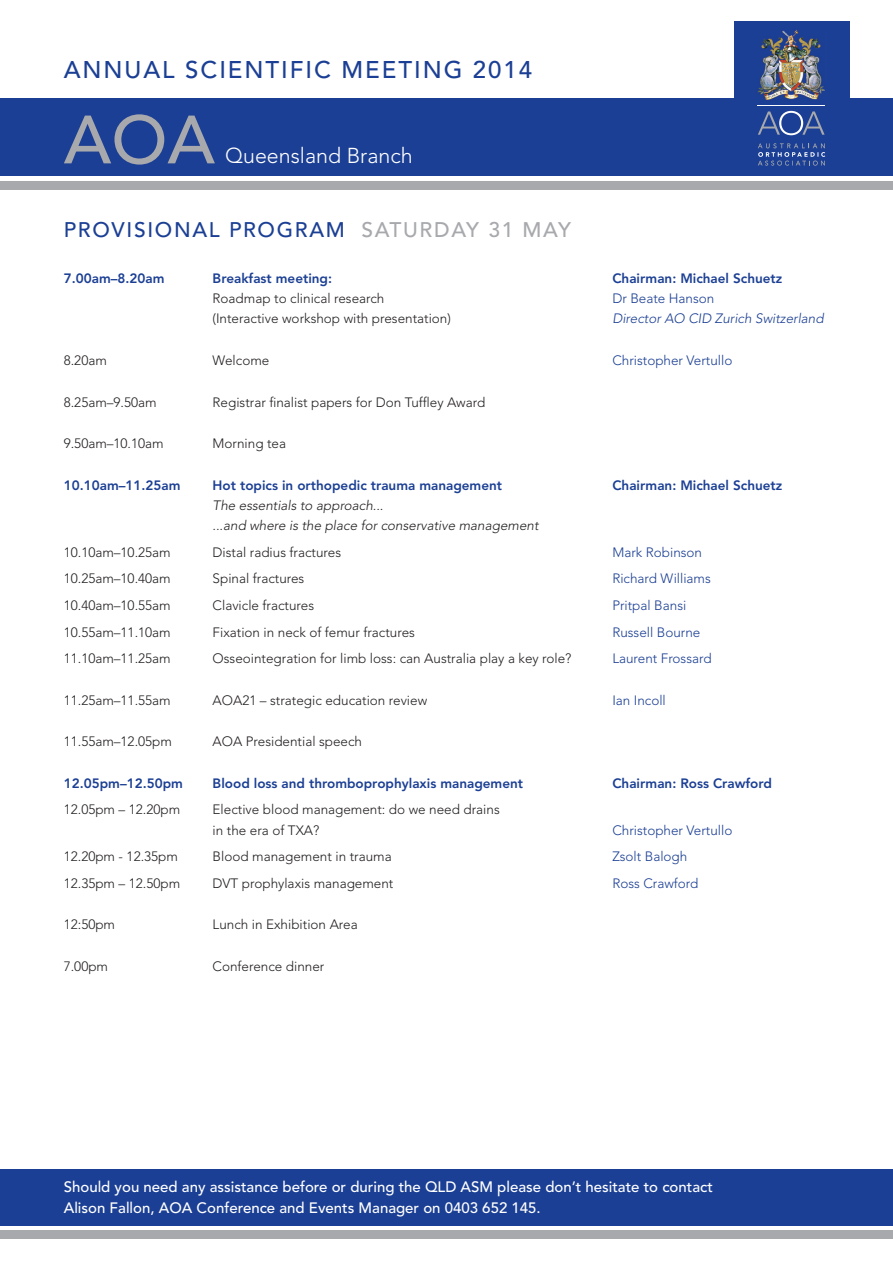
<style>
.page{position:relative;width:893px;height:1263px;background:#fff}
.page>*{position:absolute;margin:0;border:0;box-sizing:border-box;transform-origin:0 0}
.t1{font:500 67.5px "Avenir";color:#a8a9ad}
.t2{font:500 24px "Avenir";letter-spacing:.08em;color:#1b3f94}
.t3{font:300 21.45px "Avenir";color:#fff}
.t4{font:500 21px "Avenir";letter-spacing:.08em;color:#1b3f94}
.t5{font:500 15px/21px "Avenir";color:#fff}
.t6{font:300 13.5px/20.2px "Avenir";color:#231f20}
.t7{font:800 13.5px "Avenir";color:#1b3f94}
.t8{font:300 13.5px "Avenir";color:#1b3f94}
.t9{font:italic 300 13.5px/20.2px "Avenir";color:#231f20}
.t10{font:italic 300 13.5px "Avenir";color:#1b3f94}
.s1{color:#a8a9ad}
</style>
<div class="page">
<div style="left:0;top:98px;width:893px;height:78px;background:#1b3f94"></div>
<div style="left:734px;top:21px;width:116px;height:152px;background:#1b3f94"></div>
<svg style="left:758px;top:143px;width:67px;height:23px"></svg>
<svg style="left:758px;top:111px;width:67px;height:24px"></svg>
<img style="left:757px;top:30px;width:68px;height:70px">
<hr style="left:758px;top:105px;width:67px;height:1px;background:#fff">
<div style="left:0;top:181px;width:893px;height:9px;background:#a8a9ad"></div>
<div style="left:0;top:1169px;width:893px;height:56px;background:#1b3f94"></div>
<div style="left:0;top:1230px;width:893px;height:9px;background:#a8a9ad"></div>
<p class="t2" style="left:64px;top:56px;width:470px">ANNUAL SCIENTIFIC MEETING 2014</p>
<p class="t1" style="left:64px;top:101px;width:153px">AOA</p>
<p class="t3" style="left:225px;top:143px;width:189px">Queensland Branch</p>
<p class="t4" style="left:64px;top:218px;width:509px">PROVISIONAL PROGRAM <span class="s1">SATURDAY 31 MAY</span></p>
<p class="t7" style="left:64px;top:270px;width:102px">7.00am–8.20am</p>
<p class="t7" style="left:213px;top:270px;width:121px">Breakfast meeting:</p>
<p class="t7" style="left:612px;top:270px;width:172px">Chairman: Michael Schuetz</p>
<p class="t6" style="left:213px;top:288px;width:173px">Roadmap to clinical research</p>
<p class="t8" style="left:612px;top:291px;width:104px">Dr Beate Hanson</p>
<p class="t6" style="left:213px;top:309px;width:240px">(Interactive workshop with presentation)</p>
<p class="t10" style="left:612px;top:311px;width:213px">Director AO CID Zurich Switzerland</p>
<p class="t6" style="left:64px;top:350px;width:45px">8.20am</p>
<p class="t6" style="left:213px;top:350px;width:58px">Welcome</p>
<p class="t8" style="left:612px;top:352px;width:122px">Christopher Vertullo</p>
<p class="t6" style="left:64px;top:392px;width:94px">8.25am–9.50am</p>
<p class="t6" style="left:213px;top:392px;width:274px">Registrar finalist papers for Don Tuffley Award</p>
<p class="t6" style="left:64px;top:433px;width:101px">9.50am–10.10am</p>
<p class="t6" style="left:213px;top:433px;width:75px">Morning tea</p>
<p class="t7" style="left:64px;top:477px;width:118px">10.10am–11.25am</p>
<p class="t7" style="left:213px;top:477px;width:291px">Hot topics in orthopedic trauma management</p>
<p class="t7" style="left:612px;top:477px;width:172px">Chairman: Michael Schuetz</p>
<p class="t9" style="left:213px;top:495px;width:327px">The essentials to approach...<br>...and where is the place for conservative management</p>
<p class="t6" style="left:64px;top:542px;width:108px">10.10am–10.25am</p>
<p class="t6" style="left:213px;top:542px;width:130px">Distal radius fractures</p>
<p class="t8" style="left:612px;top:544px;width:91px">Mark Robinson</p>
<p class="t6" style="left:64px;top:568px;width:108px">10.25am–10.40am</p>
<p class="t6" style="left:213px;top:568px;width:93px">Spinal fractures</p>
<p class="t8" style="left:612px;top:571px;width:100px">Richard Williams</p>
<p class="t6" style="left:64px;top:595px;width:108px">10.40am–10.55am</p>
<p class="t6" style="left:213px;top:595px;width:103px">Clavicle fractures</p>
<p class="t8" style="left:612px;top:597px;width:75px">Pritpal Bansi</p>
<p class="t6" style="left:64px;top:622px;width:108px">10.55am–11.10am</p>
<p class="t6" style="left:213px;top:622px;width:204px">Fixation in neck of femur fractures</p>
<p class="t8" style="left:612px;top:624px;width:90px">Russell Bourne</p>
<p class="t6" style="left:64px;top:648px;width:108px">11.10am–11.25am</p>
<p class="t6" style="left:213px;top:648px;width:360px">Osseointegration for limb loss: can Australia play a key role?</p>
<p class="t8" style="left:612px;top:651px;width:101px">Laurent Frossard</p>
<p class="t6" style="left:64px;top:690px;width:108px">11.25am–11.55am</p>
<p class="t6" style="left:213px;top:690px;width:216px">AOA21 – strategic education review</p>
<p class="t8" style="left:612px;top:692px;width:55px">Ian Incoll</p>
<p class="t6" style="left:64px;top:731px;width:110px">11.55am–12.05pm</p>
<p class="t6" style="left:213px;top:731px;width:151px">AOA Presidential speech</p>
<p class="t7" style="left:64px;top:775px;width:121px">12.05pm–12.50pm</p>
<p class="t7" style="left:213px;top:775px;width:312px">Blood loss and thromboprophylaxis management</p>
<p class="t7" style="left:612px;top:775px;width:161px">Chairman: Ross Crawford</p>
<p class="t6" style="left:64px;top:799px;width:118px">12.05pm – 12.20pm</p>
<p class="t6" style="left:213px;top:799px;width:289px">Elective blood management: do we need drains in the era of TXA?</p>
<p class="t8" style="left:612px;top:822px;width:122px">Christopher Vertullo</p>
<p class="t6" style="left:64px;top:846px;width:116px">12.20pm - 12.35pm</p>
<p class="t6" style="left:213px;top:846px;width:181px">Blood management in trauma</p>
<p class="t8" style="left:612px;top:849px;width:77px">Zsolt Balogh</p>
<p class="t6" style="left:64px;top:873px;width:118px">12.35pm – 12.50pm</p>
<p class="t6" style="left:213px;top:873px;width:182px">DVT prophylaxis management</p>
<p class="t8" style="left:612px;top:875px;width:88px">Ross Crawford</p>
<p class="t6" style="left:64px;top:915px;width:53px">12:50pm</p>
<p class="t6" style="left:213px;top:915px;width:147px">Lunch in Exhibition Area</p>
<p class="t6" style="left:64px;top:956px;width:46px">7.00pm</p>
<p class="t6" style="left:213px;top:956px;width:113px">Conference dinner</p>
<p class="t5" style="left:64px;top:1177px;width:651px">Should you need any assistance before or during the QLD ASM please don’t hesitate to contact<br>Alison Fallon, AOA Conference and Events Manager on 0403 652 145.</p>
</div>
